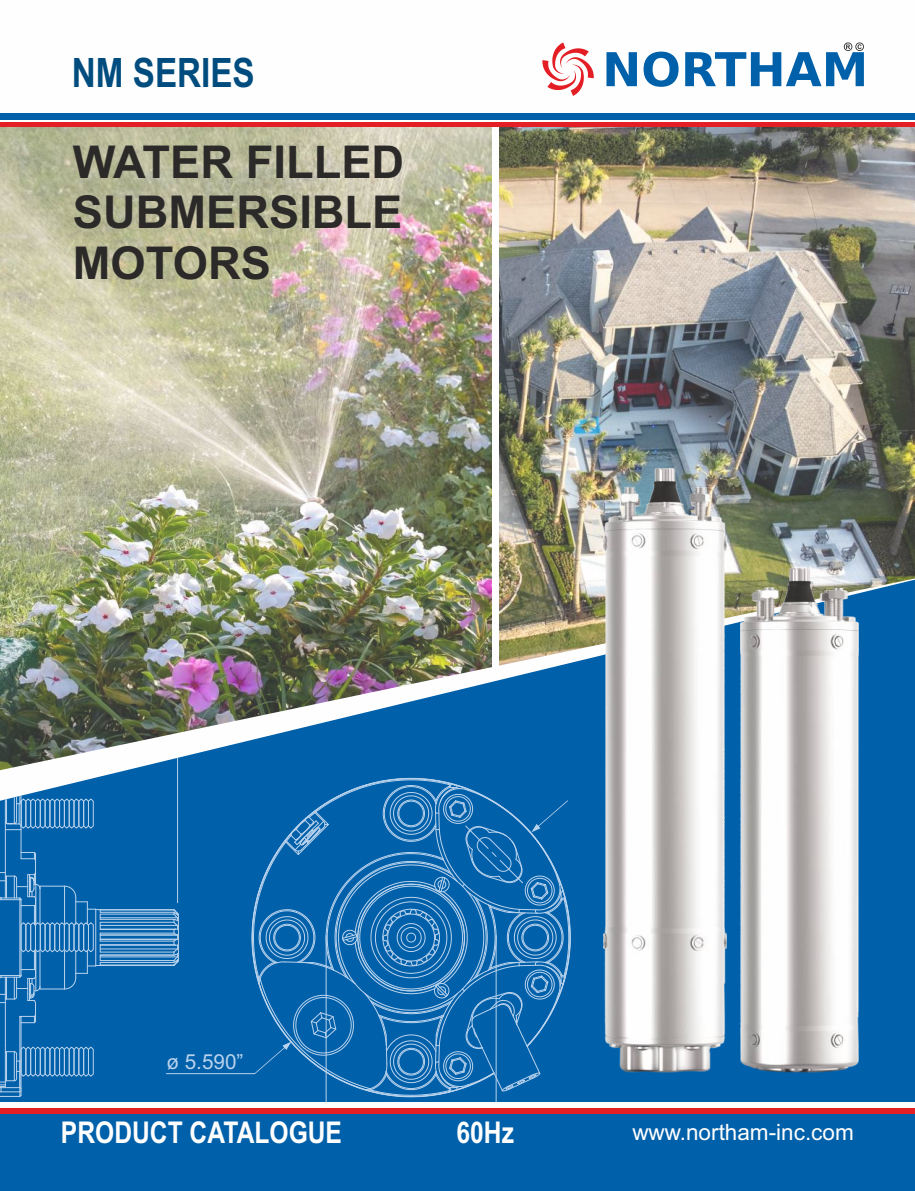
<style>
.page{position:relative;width:915px;height:1191px;background:#fff}
.page>*{position:absolute;margin:0;border:0;box-sizing:border-box;transform-origin:0 0}
.t1{font:700 45.3px/50.6px "Arial";color:#2b2a29;text-align:justify}
.t2{font:700 40.5px "Arial Narrow";color:#004c7e}
.t3{font:700 30px "Arial Narrow";color:#fefefe}
.t4{font:22.5px "Arial";color:#fefefe}
.t5{font:20.7px "Arial";color:#bad3ed}
</style>
<div class="page">
<img style="left:499px;top:127px;width:415px;height:443px">
<img style="left:0;top:127px;width:491px;height:443px">
<img style="left:0;top:570px;width:914px;height:531px">
<hr style="left:100px;top:962px;width:74px;height:1px;background:#bad3ed">
<hr style="left:100px;top:964px;width:74px;height:1px;background:#bad3ed">
<hr style="left:100px;top:965px;width:74px;height:1px;background:#bad3ed">
<hr style="left:100px;top:909px;width:74px;height:1px;background:#bad3ed">
<hr style="left:100px;top:912px;width:74px;height:1px;background:#bad3ed">
<hr style="left:100px;top:913px;width:74px;height:1px;background:#bad3ed">
<hr style="left:100px;top:919px;width:74px;height:1px;background:#bad3ed">
<hr style="left:100px;top:922px;width:74px;height:1px;background:#bad3ed">
<hr style="left:100px;top:929px;width:74px;height:1px;background:#bad3ed">
<hr style="left:100px;top:932px;width:74px;height:1px;background:#bad3ed">
<hr style="left:100px;top:940px;width:74px;height:1px;background:#bad3ed">
<hr style="left:100px;top:951px;width:74px;height:1px;background:#bad3ed">
<hr style="left:100px;top:960px;width:74px;height:1px;background:#bad3ed">
<hr style="left:100px;top:944px;width:75px;height:1px;background:#bad3ed">
<hr style="left:100px;top:928px;width:75px;height:1px;background:#bad3ed">
<hr style="left:100px;top:939px;width:77px;height:1px;background:#bad3ed">
<hr style="left:100px;top:934px;width:77px;height:1px;background:#bad3ed">
<hr style="left:100px;top:948px;width:77px;height:1px;background:#bad3ed">
<hr style="left:100px;top:925px;width:77px;height:1px;background:#bad3ed">
<hr style="left:100px;top:956px;width:77px;height:1px;background:#bad3ed">
<hr style="left:100px;top:917px;width:77px;height:1px;background:#bad3ed">
<hr style="left:5px;top:1002px;width:1px;height:80px;background:#bad3ed">
<hr style="left:19px;top:1016px;width:1px;height:71px;background:#bad3ed">
<hr style="left:21px;top:1017px;width:1px;height:71px;background:#bad3ed">
<svg style="left:173px;top:908px;width:6px;height:58px"></svg>
<hr style="left:100px;top:954px;width:74px;height:1px;background:#bad3ed">
<svg style="left:0;top:1045px;width:94px;height:52px;background:#2677b7"></svg>
<svg style="left:0;top:777px;width:101px;height:246px;background:#2375b6"></svg>
<svg style="left:251px;top:778px;width:319px;height:319px;background:#186fb2"></svg>
<hr style="left:166px;top:1073px;width:89px;height:1px;background:#bad3ed">
<hr style="left:325px;top:935px;width:1px;height:246px;background:#bad3ed">
<hr style="left:177px;top:717px;width:1px;height:186px;background:#bad3ed">
<svg style="left:0;top:732px;width:177px;height:6px"></svg>
<hr style="left:495px;top:935px;width:1px;height:246px;background:#bad3ed">
<svg style="left:914px;top:275px;width:1px;height:361px"></svg>
<svg style="left:0;top:127px;width:1px;height:40px"></svg>
<div style="left:0;top:1113px;width:914px;height:78px;background:#0060aa"></div>
<div style="left:0;top:114px;width:914px;height:6px;background:#0060aa"></div>
<hr style="left:0;top:123px;width:914px;height:4px;background:#e31e24">
<svg style="left:542px;top:42px;width:51px;height:54px"></svg>
<svg style="left:606px;top:42px;width:257px;height:45px"></svg>
<img style="left:603px;top:468px;width:123px;height:604px">
<img style="left:740px;top:568px;width:123px;height:504px">
<div style="left:0;top:1107px;width:914px;height:6px;background:#e31e24"></div>
<p class="t2" style="left:72px;top:42px;width:184px">NM SERIES</p>
<p class="t1" style="left:73px;top:141px;width:333px">WATER FILLED SUBMERSIBLE MOTORS</p>
<p class="t5" style="left:166px;top:1053px;width:79px">ø 5.590”</p>
<p class="t3" style="left:61px;top:1109px;width:282px">PRODUCT CATALOGUE</p>
<p class="t3" style="left:456px;top:1109px;width:59px">60Hz</p>
<p class="t4" style="left:632px;top:1123px;width:223px">www.northam-inc.com</p>
</div>
